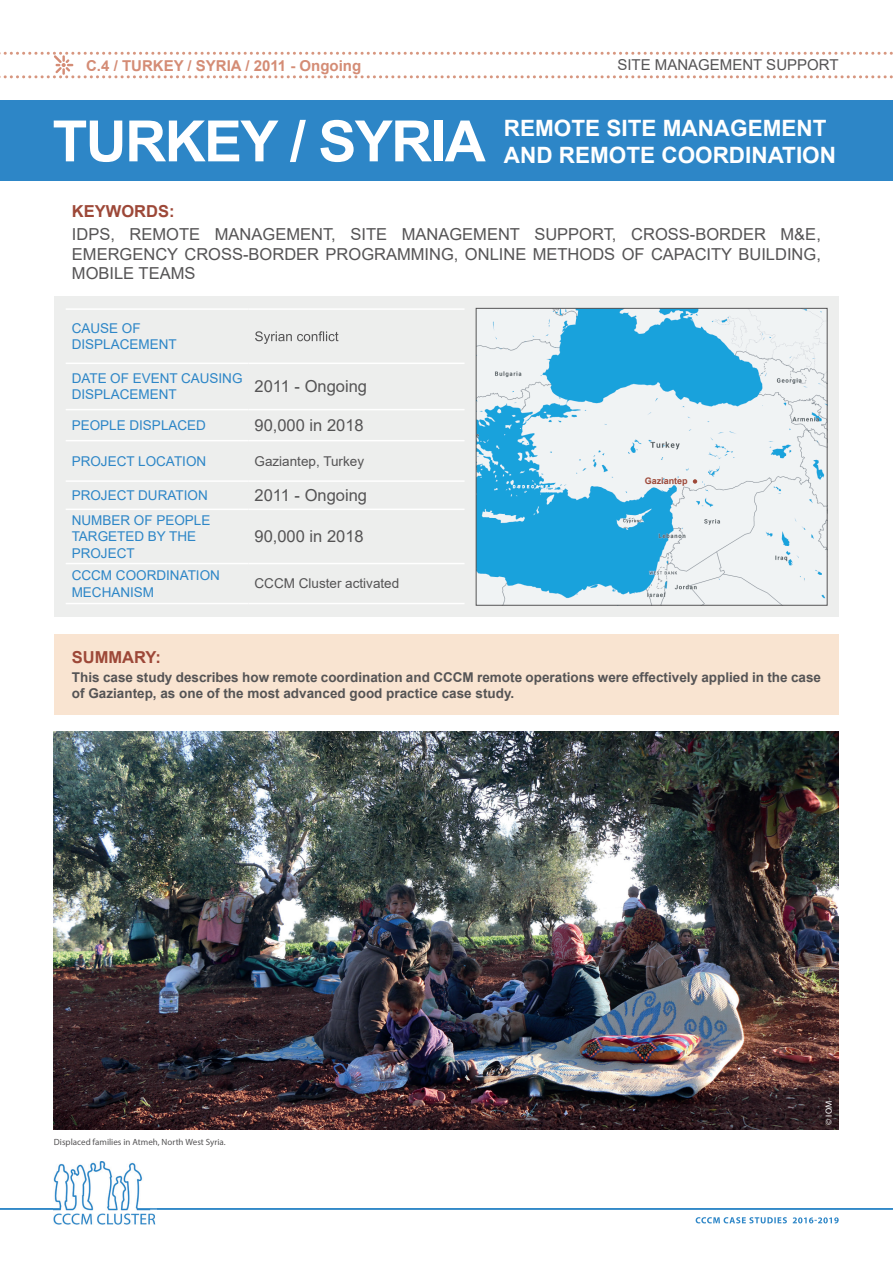
<style>
.page{position:relative;width:893px;height:1263px;background:#fff}
.page>*{position:absolute;margin:0;border:0;box-sizing:border-box;transform-origin:0 0}
.t1{font:700 57px "Arial";letter-spacing:-.03em;color:#fff}
.t2{font:700 22.5px/27px "Arial";color:#fff}
.t3{font:16.5px/19.8px "Arial";color:#555455;text-align:justify}
.t4{font:700 16.5px "Arial";color:#9d4838}
.t5{font:700 15px "Arial";color:#d48c75}
.t6{font:15px "Arial";color:#555455}
.t7{font:13.5px/16.2px "Arial";color:#2d86c7}
.t8{font:700 13.5px/16.2px "Arial";color:#555455}
.t9{font:13.5px "Arial";color:#555455}
.t10{font:italic 9px "Myriad Pro";color:#555455}
.t11{font:700 9px "Arial";color:#9d4838}
.t12{font:italic 9px "Myriad Pro";color:#fff}
</style>
<div class="page">
<img style="left:54px;top:1161px;width:102px;height:64px">
<hr style="left:137px;top:1208px;width:756px;height:2px;background:#2d86c7">
<hr style="left:0;top:1208px;width:60px;height:2px;background:#2d86c7">
<svg style="left:696px;top:1217px;width:143px;height:6px"></svg>
<div style="left:54px;top:296px;width:785px;height:320px;background:#edeeed"></div>
<hr style="left:66px;top:409px;width:183px;height:1px;background:#fff">
<hr style="left:249px;top:409px;width:216px;height:1px;background:#fff">
<hr style="left:66px;top:440px;width:183px;height:1px;background:#fff">
<hr style="left:249px;top:440px;width:216px;height:1px;background:#fff">
<hr style="left:66px;top:480px;width:183px;height:2px;background:#fff">
<hr style="left:249px;top:480px;width:216px;height:2px;background:#fff">
<hr style="left:66px;top:509px;width:183px;height:1px;background:#fff">
<hr style="left:249px;top:509px;width:216px;height:1px;background:#fff">
<hr style="left:66px;top:563px;width:183px;height:1px;background:#fff">
<hr style="left:249px;top:563px;width:216px;height:1px;background:#fff">
<hr style="left:66px;top:603px;width:183px;height:1px;background:#fff">
<hr style="left:249px;top:603px;width:216px;height:1px;background:#fff">
<hr style="left:66px;top:308px;width:183px;height:2px;background:#fff">
<hr style="left:249px;top:308px;width:216px;height:2px;background:#fff">
<hr style="left:66px;top:363px;width:183px;height:1px;background:#fff">
<hr style="left:249px;top:363px;width:216px;height:1px;background:#fff">
<svg style="left:255px;top:331px;width:83px;height:13px"></svg>
<img style="left:478px;top:310px;width:347px;height:293px">
<div style="left:476px;top:308px;width:351px;height:297px;border:1px solid #555455"></div>
<div style="left:0;top:100px;width:893px;height:81px;background:#2d86c7"></div>
<div style="left:54px;top:634px;width:785px;height:81px;background:#f9e4d1"></div>
<img style="left:54px;top:732px;width:785px;height:397px">
<svg style="left:693px;top:479px;width:4px;height:5px"></svg>
<svg style="left:0;top:52px;width:893px;height:26px"></svg>
<p class="t5" style="left:86px;top:55px;width:277px">C.4 / TURKEY / SYRIA / 2011 - Ongoing</p>
<p class="t6" style="left:617px;top:55px;width:223px">SITE MANAGEMENT SUPPORT</p>
<h1 class="t1" style="left:52px;top:101px;width:435px">TURKEY / SYRIA</h1>
<h2 class="t2" style="left:504px;top:115px;width:334px">REMOTE SITE MANAGEMENT<br>AND REMOTE COORDINATION</h2>
<p class="t4" style="left:72px;top:200px;width:104px">KEYWORDS:</p>
<p class="t3" style="left:72px;top:224px;width:750px">IDPS, REMOTE MANAGEMENT, SITE MANAGEMENT SUPPORT, CROSS-BORDER M&amp;E, EMERGENCY CROSS-BORDER PROGRAMMING, ONLINE METHODS OF CAPACITY BUILDING, MOBILE TEAMS</p>
<p class="t7" style="left:72px;top:320px;width:107px">CAUSE OF<br>DISPLACEMENT</p>
<p class="t7" style="left:72px;top:370px;width:172px">DATE OF EVENT CAUSING<br>DISPLACEMENT</p>
<p class="t3" style="left:255px;top:377px;width:114px">2011 - Ongoing</p>
<p class="t7" style="left:72px;top:417px;width:136px">PEOPLE DISPLACED</p>
<p class="t3" style="left:255px;top:415px;width:111px">90,000 in 2018</p>
<p class="t7" style="left:72px;top:453px;width:136px">PROJECT LOCATION</p>
<p class="t9" style="left:255px;top:452px;width:111px">Gaziantep, Turkey</p>
<p class="t7" style="left:72px;top:487px;width:138px">PROJECT DURATION</p>
<p class="t3" style="left:255px;top:485px;width:114px">2011 - Ongoing</p>
<p class="t7" style="left:72px;top:512px;width:140px">NUMBER OF PEOPLE<br>TARGETED BY THE<br>PROJECT</p>
<p class="t3" style="left:255px;top:527px;width:111px">90,000 in 2018</p>
<p class="t7" style="left:72px;top:567px;width:150px">CCCM COORDINATION<br>MECHANISM</p>
<p class="t9" style="left:255px;top:574px;width:146px">CCCM Cluster activated</p>
<p class="t11" style="left:645px;top:474px;width:45px">Gaziantep</p>
<p class="t4" style="left:72px;top:645px;width:90px">SUMMARY:</p>
<p class="t8" style="left:72px;top:669px;width:751px">This case study describes how remote coordination and CCCM remote operations were effectively applied in the case of Gaziantep, as one of the most advanced good practice case study.</p>
<p class="t10" style="left:54px;top:1137px;width:173px">Displaced families in Atmeh, North West Syria.</p>
<p class="t12" style="left:823px;top:1124px;width:25px;rotate:-90deg">© IOM</p>
</div>
